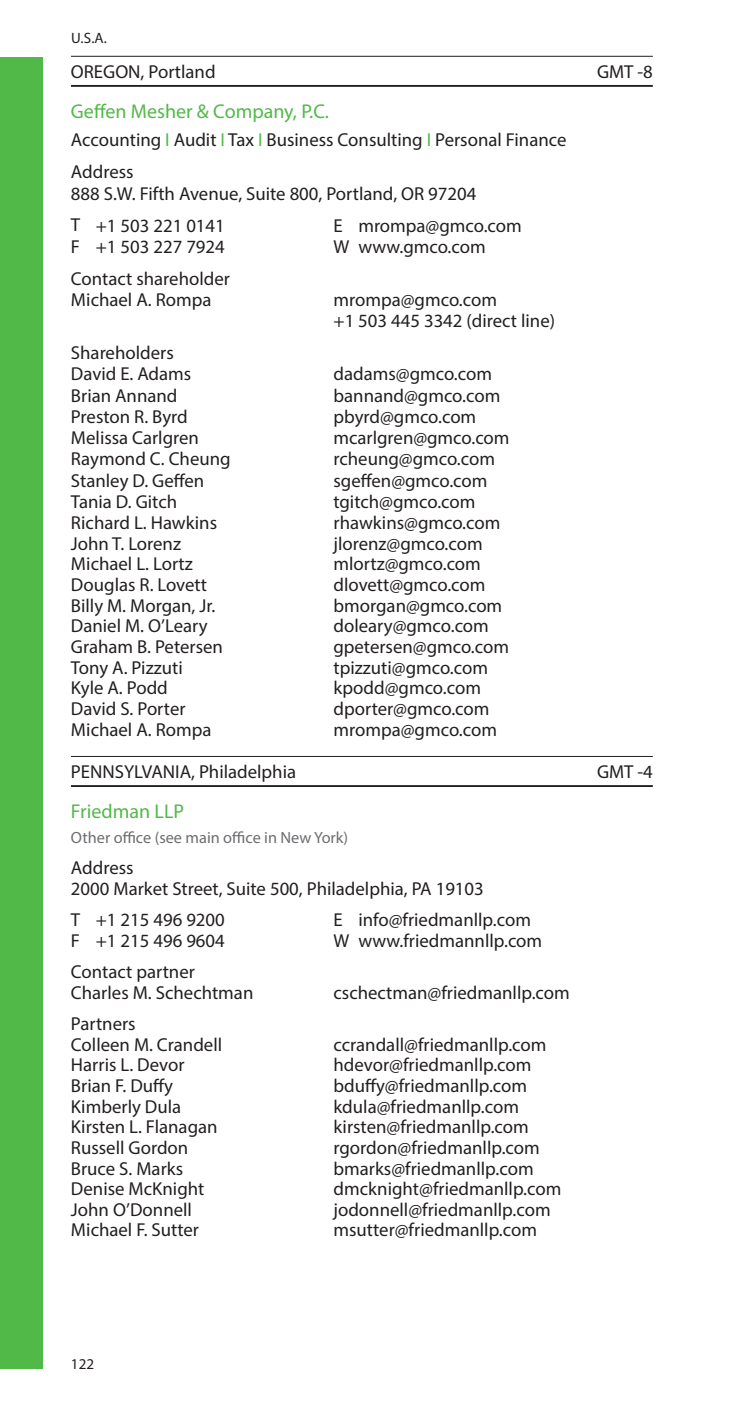
<style>
.page{position:relative;width:738px;height:1418px;background:#fff}
.page>*{position:absolute;margin:0;border:0;box-sizing:border-box;transform-origin:0 0}
._03_company_name{font:20px "Myriad Pro";color:#51b948}
._09_body_copy{font:18.75px "Myriad Pro";color:#231f20}
._07_subhead{font:18.75px "Myriad Pro";color:#231f20}
._11_body_copy_space{font:18.75px "Myriad Pro";color:#231f20}
._05_services{font:18.75px "Myriad Pro";color:#231f20}
._03_city_2{font:18.75px "Myriad Pro";color:#231f20}
._13_main_other_offic{font:16.25px "Myriad Pro";color:#6c6d70}
.t1{font:15px "Myriad Pro";color:#231f20}
.s1{color:#51b948}
</style>
<div class="page">
<div style="left:0;top:57px;width:43px;height:1311px;background:#51b948"></div>
<hr style="left:71px;top:56px;width:581px;height:1px;background:#231f20">
<hr style="left:71px;top:85px;width:581px;height:2px;background:#231f20">
<hr style="left:71px;top:756px;width:581px;height:1px;background:#231f20">
<hr style="left:71px;top:785px;width:581px;height:2px;background:#231f20">
<p class="t1" style="left:71px;top:29px;width:37px">U.S.A.</p>
<p class="_03_city_2" style="left:71px;top:60px;width:146px">OREGON, Portland</p>
<p class="_03_city_2" style="left:596px;top:60px;width:57px">GMT -8</p>
<p class="_03_company_name" style="left:71px;top:99px;width:259px">Geffen Mesher &amp; Company, P.C.</p>
<p class="_05_services" style="left:71px;top:129px;width:496px">Accounting <span class="s1">I</span> Audit <span class="s1">I</span> Tax <span class="s1">I</span> Business Consulting <span class="s1">I</span> Personal Finance</p>
<p class="_07_subhead" style="left:71px;top:160px;width:64px">Address</p>
<p class="_09_body_copy" style="left:71px;top:182px;width:406px">888 S.W. Fifth Avenue, Suite 800, Portland, OR 97204</p>
<p class="_11_body_copy_space" style="left:71px;top:214px;width:155px">T +1 503 221 0141</p>
<p class="_11_body_copy_space" style="left:333px;top:214px;width:190px">E mrompa@gmco.com</p>
<p class="_09_body_copy" style="left:71px;top:235px;width:155px">F +1 503 227 7924</p>
<p class="_09_body_copy" style="left:333px;top:235px;width:154px">W www.gmco.com</p>
<p class="_07_subhead" style="left:71px;top:267px;width:160px">Contact shareholder</p>
<p class="_09_body_copy" style="left:71px;top:288px;width:142px">Michael A. Rompa</p>
<p class="_09_body_copy" style="left:333px;top:288px;width:165px">mrompa@gmco.com</p>
<p class="_09_body_copy" style="left:333px;top:309px;width:223px">+1 503 445 3342 (direct line)</p>
<p class="_07_subhead" style="left:71px;top:341px;width:104px">Shareholders</p>
<p class="_09_body_copy" style="left:71px;top:362px;width:122px">David E. Adams</p>
<p class="_09_body_copy" style="left:333px;top:362px;width:160px">dadams@gmco.com</p>
<p class="_09_body_copy" style="left:71px;top:384px;width:108px">Brian Annand</p>
<p class="_09_body_copy" style="left:333px;top:384px;width:168px">bannand@gmco.com</p>
<p class="_09_body_copy" style="left:71px;top:405px;width:118px">Preston R. Byrd</p>
<p class="_09_body_copy" style="left:333px;top:405px;width:144px">pbyrd@gmco.com</p>
<p class="_09_body_copy" style="left:71px;top:426px;width:129px">Melissa Carlgren</p>
<p class="_09_body_copy" style="left:333px;top:426px;width:177px">mcarlgren@gmco.com</p>
<p class="_09_body_copy" style="left:71px;top:447px;width:161px">Raymond C. Cheung</p>
<p class="_09_body_copy" style="left:333px;top:447px;width:163px">rcheung@gmco.com</p>
<p class="_09_body_copy" style="left:71px;top:469px;width:135px">Stanley D. Geffen</p>
<p class="_09_body_copy" style="left:333px;top:469px;width:155px">sgeffen@gmco.com</p>
<p class="_09_body_copy" style="left:71px;top:490px;width:108px">Tania D. Gitch</p>
<p class="_09_body_copy" style="left:333px;top:490px;width:143px">tgitch@gmco.com</p>
<p class="_09_body_copy" style="left:71px;top:511px;width:147px">Richard L. Hawkins</p>
<p class="_09_body_copy" style="left:333px;top:511px;width:168px">rhawkins@gmco.com</p>
<p class="_09_body_copy" style="left:71px;top:532px;width:111px">John T. Lorenz</p>
<p class="_09_body_copy" style="left:333px;top:532px;width:151px">jlorenz@gmco.com</p>
<p class="_09_body_copy" style="left:71px;top:552px;width:123px">Michael L. Lortz</p>
<p class="_09_body_copy" style="left:333px;top:552px;width:149px">mlortz@gmco.com</p>
<p class="_09_body_copy" style="left:71px;top:573px;width:137px">Douglas R. Lovett</p>
<p class="_09_body_copy" style="left:333px;top:573px;width:153px">dlovett@gmco.com</p>
<p class="_09_body_copy" style="left:71px;top:594px;width:146px">Billy M. Morgan, Jr.</p>
<p class="_09_body_copy" style="left:333px;top:594px;width:170px">bmorgan@gmco.com</p>
<p class="_09_body_copy" style="left:71px;top:614px;width:138px">Daniel M. O’Leary</p>
<p class="_09_body_copy" style="left:333px;top:614px;width:157px">doleary@gmco.com</p>
<p class="_09_body_copy" style="left:71px;top:635px;width:153px">Graham B. Petersen</p>
<p class="_09_body_copy" style="left:333px;top:635px;width:177px">gpetersen@gmco.com</p>
<p class="_09_body_copy" style="left:71px;top:655px;width:113px">Tony A. Pizzuti</p>
<p class="_09_body_copy" style="left:333px;top:655px;width:156px">tpizzuti@gmco.com</p>
<p class="_09_body_copy" style="left:71px;top:676px;width:98px">Kyle A. Podd</p>
<p class="_09_body_copy" style="left:333px;top:676px;width:149px">kpodd@gmco.com</p>
<p class="_09_body_copy" style="left:71px;top:697px;width:116px">David S. Porter</p>
<p class="_09_body_copy" style="left:333px;top:697px;width:157px">dporter@gmco.com</p>
<p class="_09_body_copy" style="left:71px;top:717px;width:142px">Michael A. Rompa</p>
<p class="_09_body_copy" style="left:333px;top:717px;width:165px">mrompa@gmco.com</p>
<p class="_03_city_2" style="left:71px;top:760px;width:226px">PENNSYLVANIA, Philadelphia</p>
<p class="_03_city_2" style="left:596px;top:760px;width:57px">GMT -4</p>
<p class="_03_company_name" style="left:71px;top:799px;width:115px">Friedman LLP</p>
<p class="_13_main_other_offic" style="left:71px;top:827px;width:278px">Other office (see main office in New York)</p>
<p class="_07_subhead" style="left:71px;top:856px;width:64px">Address</p>
<p class="_09_body_copy" style="left:71px;top:877px;width:414px">2000 Market Street, Suite 500, Philadelphia, PA 19103</p>
<p class="_11_body_copy_space" style="left:71px;top:908px;width:155px">T +1 215 496 9200</p>
<p class="_11_body_copy_space" style="left:333px;top:908px;width:199px">E info@friedmanllp.com</p>
<p class="_09_body_copy" style="left:71px;top:929px;width:155px">F +1 215 496 9604</p>
<p class="_09_body_copy" style="left:333px;top:929px;width:210px">W www.friedmannllp.com</p>
<p class="_07_subhead" style="left:71px;top:960px;width:125px">Contact partner</p>
<p class="_09_body_copy" style="left:71px;top:980px;width:184px">Charles M. Schechtman</p>
<p class="_09_body_copy" style="left:333px;top:980px;width:238px">cschectman@friedmanllp.com</p>
<p class="_07_subhead" style="left:71px;top:1012px;width:66px">Partners</p>
<p class="_09_body_copy" style="left:71px;top:1032px;width:153px">Colleen M. Crandell</p>
<p class="_09_body_copy" style="left:333px;top:1032px;width:214px">ccrandall@friedmanllp.com</p>
<p class="_09_body_copy" style="left:71px;top:1053px;width:115px">Harris L. Devor</p>
<p class="_09_body_copy" style="left:333px;top:1053px;width:199px">hdevor@friedmanllp.com</p>
<p class="_09_body_copy" style="left:71px;top:1074px;width:103px">Brian F. Duffy</p>
<p class="_09_body_copy" style="left:333px;top:1074px;width:195px">bduffy@friedmanllp.com</p>
<p class="_09_body_copy" style="left:71px;top:1094px;width:112px">Kimberly Dula</p>
<p class="_09_body_copy" style="left:333px;top:1094px;width:187px">kdula@friedmanllp.com</p>
<p class="_09_body_copy" style="left:71px;top:1115px;width:148px">Kirsten L. Flanagan</p>
<p class="_09_body_copy" style="left:333px;top:1115px;width:197px">kirsten@friedmanllp.com</p>
<p class="_09_body_copy" style="left:71px;top:1135px;width:119px">Russell Gordon</p>
<p class="_09_body_copy" style="left:333px;top:1135px;width:208px">rgordon@friedmanllp.com</p>
<p class="_09_body_copy" style="left:71px;top:1156px;width:114px">Bruce S. Marks</p>
<p class="_09_body_copy" style="left:333px;top:1156px;width:201px">bmarks@friedmanllp.com</p>
<p class="_09_body_copy" style="left:71px;top:1177px;width:135px">Denise McKnight</p>
<p class="_09_body_copy" style="left:333px;top:1177px;width:229px">dmcknight@friedmanllp.com</p>
<p class="_09_body_copy" style="left:71px;top:1197px;width:122px">John O’Donnell</p>
<p class="_09_body_copy" style="left:333px;top:1197px;width:218px">jodonnell@friedmanllp.com</p>
<p class="_09_body_copy" style="left:71px;top:1218px;width:129px">Michael F. Sutter</p>
<p class="_09_body_copy" style="left:333px;top:1218px;width:205px">msutter@friedmanllp.com</p>
<p class="t1" style="left:71px;top:1354px;width:25px">122</p>
</div>
